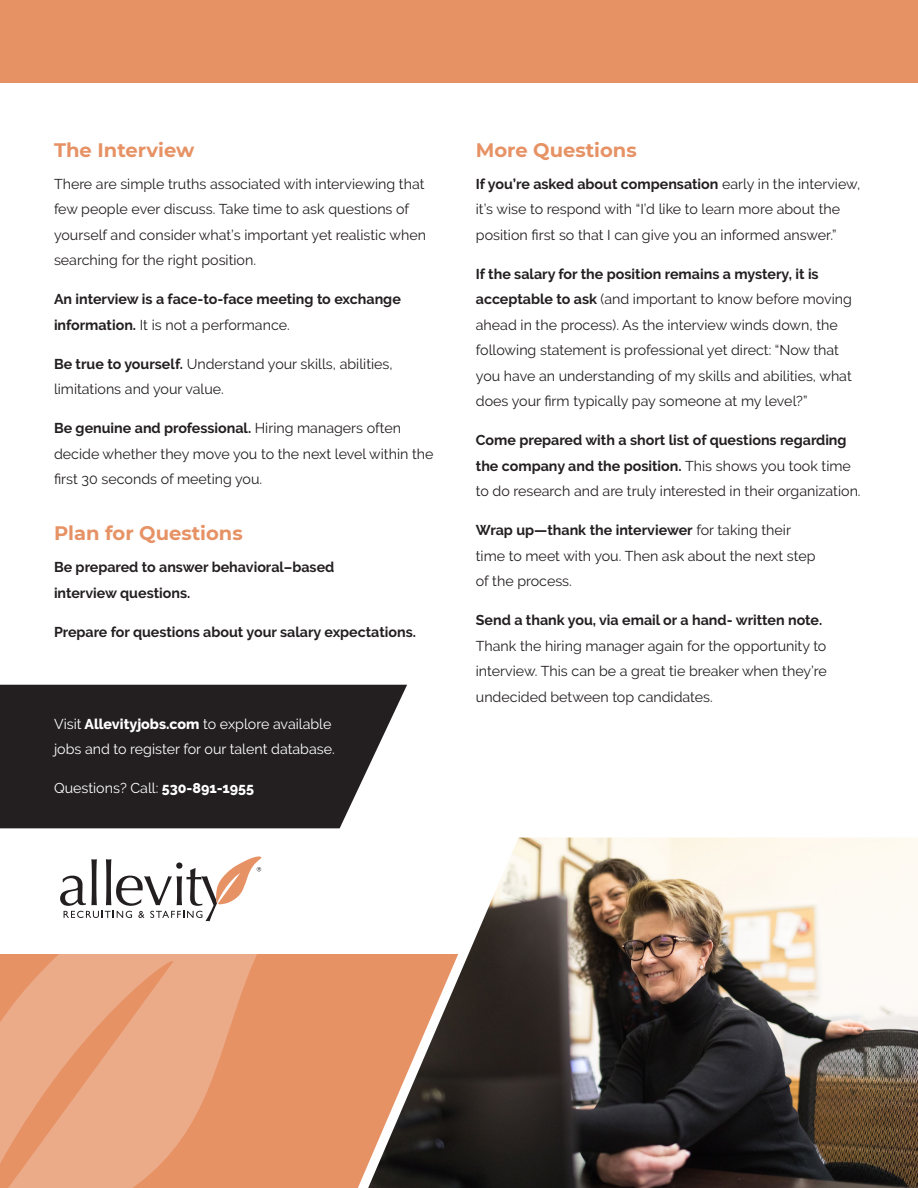
<style>
.page{position:relative;width:918px;height:1188px;background:#fff}
.page>*{position:absolute;margin:0;border:0;box-sizing:border-box;transform-origin:0 0}
.HW{font:700 19.5px "Montserrat";color:#e69265}
.Black_body_Copy{font:14.25px/25.5px "Raleway";color:#231f20}
.Black_body_Copy-2{font:700 14.25px/25.5px "Raleway";color:#231f20}
.Black_body_Copy-3{font:14.25px/25.5px "Raleway";color:#fff}
.s1{font-weight:400}
.s2{font-weight:700}
.s3{font-weight:800}
</style>
<div class="page">
<svg style="left:0;top:828px;width:345px;height:360px"></svg>
<svg style="left:0;top:685px;width:407px;height:143px;background:#332f30"></svg>
<div style="left:0;top:0;width:918px;height:82px;background:#e69265"></div>
<img style="left:345px;top:820px;width:573px;height:368px">
<svg style="left:60px;top:856px;width:202px;height:65px"></svg>
<p class="HW" style="left:54px;top:136px;width:142px">The Interview</p>
<p class="Black_body_Copy" style="left:54px;top:171px;width:374px">There are simple truths associated with interviewing that few people ever discuss. Take time to ask questions of yourself and consider what’s important yet realistic when searching for the right position.</p>
<p class="Black_body_Copy-2" style="left:54px;top:287px;width:348px">An interview is a face-to-face meeting to exchange information. <span class="s1">It is not a performance.</span></p>
<p class="Black_body_Copy" style="left:54px;top:351px;width:340px"><span class="s2">Be true to yourself.</span> Understand your skills, abilities, limitations and your value.</p>
<p class="Black_body_Copy" style="left:54px;top:416px;width:381px"><span class="s2">Be genuine and professional.</span> Hiring managers often decide whether they move you to the next level within the first 30 seconds of meeting you.</p>
<p class="HW" style="left:54px;top:519px;width:190px">Plan for Questions</p>
<p class="Black_body_Copy-2" style="left:54px;top:554px;width:282px">Be prepared to answer behavioral–based interview questions.</p>
<p class="Black_body_Copy-2" style="left:54px;top:619px;width:364px">Prepare for questions about your salary expectations.</p>
<p class="Black_body_Copy-3" style="left:54px;top:711px;width:282px">Visit <span class="s3">Allevityjobs.com</span> to explore available jobs and to register for our talent database.</p>
<p class="Black_body_Copy-3" style="left:54px;top:776px;width:202px">Questions? Call: <span class="s3">530-891-1955</span></p>
<p class="HW" style="left:476px;top:136px;width:162px">More Questions</p>
<p class="Black_body_Copy" style="left:476px;top:171px;width:386px"><span class="s2">If you’re asked about compensation</span> early in the interview, it’s wise to respond with “I’d like to learn more about the position first so that I can give you an informed answer.”</p>
<p class="Black_body_Copy" style="left:476px;top:261px;width:378px"><span class="s2">If the salary for the position remains a mystery, it is acceptable to ask</span> (and important to know before moving ahead in the process). As the interview winds down, the following statement is professional yet direct: “Now that you have an understanding of my skills and abilities, what does your firm typically pay someone at my level?”</p>
<p class="Black_body_Copy" style="left:476px;top:428px;width:386px"><span class="s2">Come prepared with a short list of questions regarding the company and the position.</span> This shows you took time to do research and are truly interested in their organization.</p>
<p class="Black_body_Copy" style="left:476px;top:518px;width:341px"><span class="s2">Wrap up—thank the interviewer</span> for taking their time to meet with you. Then ask about the next step of the process.</p>
<p class="Black_body_Copy" style="left:476px;top:608px;width:353px"><span class="s2">Send a thank you, via email or a hand- written note.<br></span>Thank the hiring manager again for the opportunity to interview. This can be a great tie breaker when they’re undecided between top candidates.</p>
</div>
